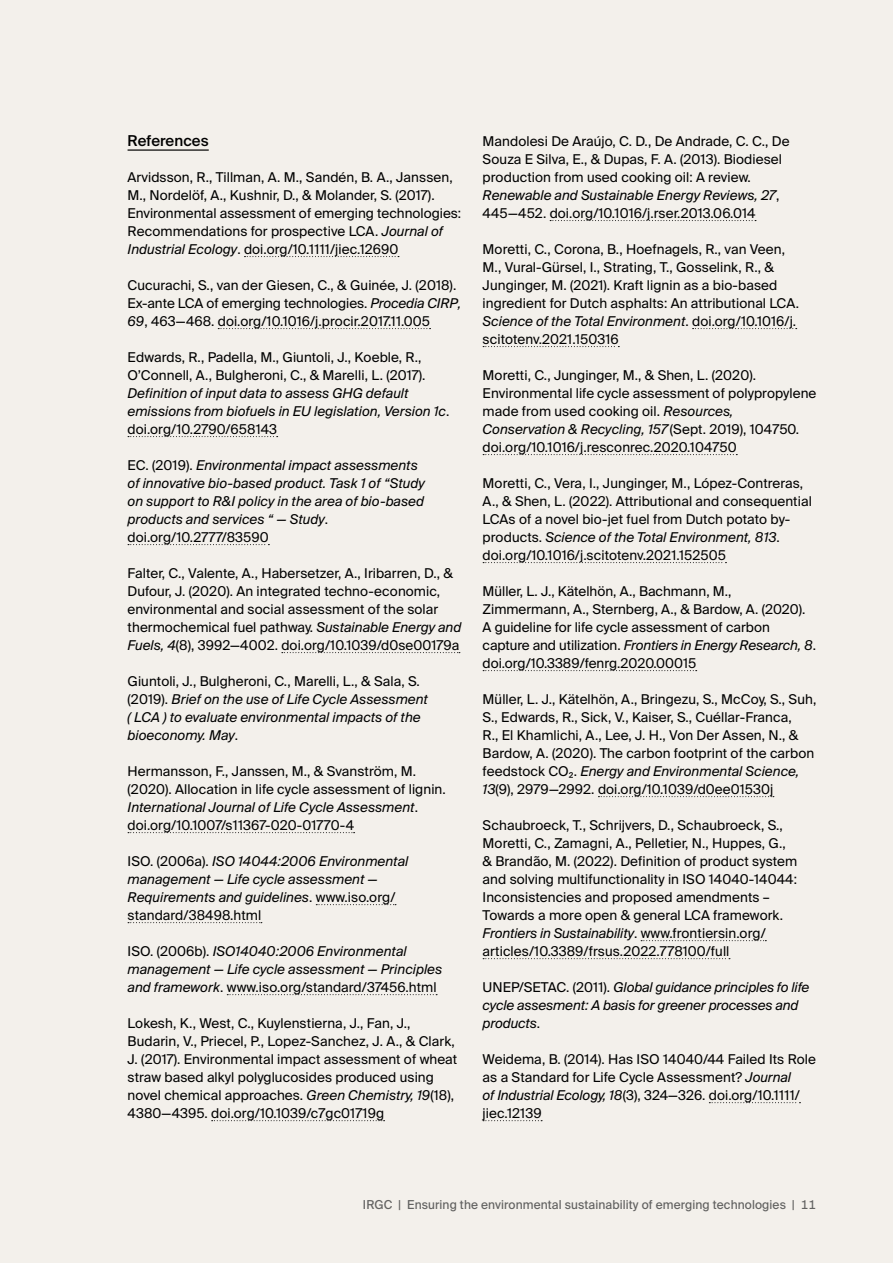
<style>
.page{position:relative;width:893px;height:1263px;background:#f3f0eb}
.page>*{position:absolute;margin:0;border:0;box-sizing:border-box;transform-origin:0 0}
.t1{font:500 15px "Suisse Intl";letter-spacing:.005em;color:#000}
.t2{font:13.5px/18px "Suisse Intl";letter-spacing:.005em;color:#000}
.t3{font:italic 13.5px/18px "Suisse Intl";letter-spacing:.005em;color:#000}
.t4{font:12.3px "Suisse Intl";letter-spacing:.01em;color:#626261}
.s1{font-style:italic}
.s2{font-style:normal}
</style>
<div class="page">
<hr style="left:128px;top:149px;width:81px;height:2px;background:#000">
<svg style="left:244px;top:256px;width:155px;height:1px"></svg>
<svg style="left:218px;top:328px;width:213px;height:1px"></svg>
<svg style="left:128px;top:436px;width:150px;height:1px"></svg>
<svg style="left:128px;top:544px;width:141px;height:1px"></svg>
<svg style="left:282px;top:652px;width:178px;height:1px"></svg>
<svg style="left:128px;top:832px;width:227px;height:1px"></svg>
<svg style="left:316px;top:904px;width:80px;height:1px"></svg>
<svg style="left:128px;top:922px;width:134px;height:1px"></svg>
<svg style="left:227px;top:994px;width:210px;height:1px"></svg>
<svg style="left:212px;top:1120px;width:173px;height:1px"></svg>
<svg style="left:550px;top:220px;width:206px;height:1px"></svg>
<svg style="left:693px;top:328px;width:104px;height:1px"></svg>
<svg style="left:483px;top:346px;width:136px;height:1px"></svg>
<svg style="left:483px;top:454px;width:254px;height:1px"></svg>
<svg style="left:483px;top:562px;width:243px;height:1px"></svg>
<svg style="left:483px;top:670px;width:214px;height:1px"></svg>
<svg style="left:598px;top:796px;width:176px;height:1px"></svg>
<svg style="left:641px;top:940px;width:125px;height:1px"></svg>
<svg style="left:483px;top:958px;width:247px;height:1px"></svg>
<svg style="left:709px;top:1102px;width:91px;height:1px"></svg>
<svg style="left:483px;top:1120px;width:59px;height:1px"></svg>
<p class="t1" style="left:128px;top:132px;width:83px">References</p>
<p class="t2" style="left:128px;top:168px;width:335px">Arvidsson, R., Tillman, A. M., Sandén, B. A., Janssen, M., Nordelöf, A., Kushnir, D., &amp; Molander, S. (2017).<br>Environmental assessment of emerging technologies:<br>Recommendations for prospective LCA. <span class="s1">Journal of Industrial Ecology</span>. doi.org/10.1111/jiec.12690</p>
<p class="t2" style="left:128px;top:276px;width:335px">Cucurachi, S., van der Giesen, C., &amp; Guinée, J. (2018).<br>Ex-ante LCA of emerging technologies. <span class="s1">Procedia CIRP,<br>69</span>, 463—468. doi.org/10.1016/j.procir.2017.11.005</p>
<p class="t2" style="left:128px;top:348px;width:299px">Edwards, R., Padella, M., Giuntoli, J., Koeble, R.,<br>O’Connell, A., Bulgheroni, C., &amp; Marelli, L. (2017).</p>
<p class="t3" style="left:128px;top:384px;width:323px">Definition of input data to assess GHG default emissions from biofuels in EU legislation, Version 1c<span class="s2">. doi.org/10.2790/658143</span></p>
<p class="t3" style="left:128px;top:456px;width:299px"><span class="s2">EC. (2019).</span> Environmental impact assessments of innovative bio-based product. Task 1 of “Study on support to R&amp;I policy in the area of bio-based products and services “ — Study<span class="s2">. doi.org/10.2777/83590</span></p>
<p class="t2" style="left:128px;top:564px;width:335px">Falter, C., Valente, A., Habersetzer, A., Iribarren, D., &amp; Dufour, J. (2020). An integrated techno-economic, environmental and social assessment of the solar thermochemical fuel pathway. <span class="s1">Sustainable Energy and Fuels, 4</span>(8), 3992—4002. doi.org/10.1039/d0se00179a</p>
<p class="t3" style="left:128px;top:672px;width:302px"><span class="s2">Giuntoli, J., Bulgheroni, C., Marelli, L., &amp; Sala, S. (2019).</span> Brief on the use of Life Cycle Assessment ( LCA ) to evaluate environmental impacts of the bioeconomy. May<span class="s2">.</span></p>
<p class="t2" style="left:128px;top:762px;width:320px">Hermansson, F., Janssen, M., &amp; Svanström, M. (2020). Allocation in life cycle assessment of lignin.<br><span class="s1">International Journal of Life Cycle Assessment</span>. doi.org/10.1007/s11367-020-01770-4</p>
<p class="t3" style="left:128px;top:852px;width:282px"><span class="s2">ISO. (2006a).</span> ISO 14044:2006 Environmental management — Life cycle assessment — Requirements and guidelines<span class="s2">. www.iso.org/ standard/38498.html</span></p>
<p class="t3" style="left:128px;top:942px;width:316px"><span class="s2">ISO. (2006b).</span> ISO14040:2006 Environmental management — Life cycle assessment — Principles and framework<span class="s2">. www.iso.org/standard/37456.html</span></p>
<p class="t2" style="left:128px;top:1014px;width:331px">Lokesh, K., West, C., Kuylenstierna, J., Fan, J., Budarin, V., Priecel, P., Lopez-Sanchez, J. A., &amp; Clark, J. (2017). Environmental impact assessment of wheat straw based alkyl polyglucosides produced using novel chemical approaches. <span class="s1">Green Chemistry, 19</span>(18), 4380—4395. doi.org/10.1039/c7gc01719g</p>
<p class="t2" style="left:483px;top:132px;width:308px">Mandolesi De Araújo, C. D., De Andrade, C. C., De Souza E Silva, E., &amp; Dupas, F. A. (2013). Biodiesel production from used cooking oil: A review.<br><span class="s1">Renewable and Sustainable Energy Reviews, 27</span>, 445—452. doi.org/10.1016/j.rser.2013.06.014</p>
<p class="t2" style="left:483px;top:240px;width:318px">Moretti, C., Corona, B., Hoefnagels, R., van Veen, M., Vural-Gürsel, I., Strating, T., Gosselink, R., &amp; Junginger, M. (2021). Kraft lignin as a bio-based ingredient for Dutch asphalts: An attributional LCA.<br><span class="s1">Science of the Total Environment</span>. doi.org/10.1016/j. scitotenv.2021.150316</p>
<p class="t2" style="left:483px;top:366px;width:335px">Moretti, C., Junginger, M., &amp; Shen, L. (2020).<br>Environmental life cycle assessment of polypropylene made from used cooking oil. <span class="s1">Resources, Conservation &amp; Recycling, 157</span> (Sept. 2019), 104750. doi.org/10.1016/j.resconrec.2020.104750</p>
<p class="t2" style="left:483px;top:474px;width:331px">Moretti, C., Vera, I., Junginger, M., López-Contreras, A., &amp; Shen, L. (2022). Attributional and consequential LCAs of a novel bio-jet fuel from Dutch potato by&shy;products. <span class="s1">Science of the Total Environment, 813</span>. doi.org/10.1016/j.scitotenv.2021.152505</p>
<p class="t2" style="left:483px;top:582px;width:335px">Müller, L. J., Kätelhön, A., Bachmann, M., Zimmermann, A., Sternberg, A., &amp; Bardow, A. (2020).<br>A guideline for life cycle assessment of carbon capture and utilization. <span class="s1">Frontiers in Energy Research, 8</span>. doi.org/10.3389/fenrg.2020.00015</p>
<p class="t2" style="left:483px;top:690px;width:335px">Müller, L. J., Kätelhön, A., Bringezu, S., McCoy, S., Suh, S., Edwards, R., Sick, V., Kaiser, S., Cuéllar-Franca,<br>R., El Khamlichi, A., Lee, J. H., Von Der Assen, N., &amp; Bardow, A. (2020). The carbon footprint of the carbon feedstock CO2. <span class="s1">Energy and Environmental Science, 13</span>(9), 2979—2992. doi.org/10.1039/d0ee01530j</p>
<p class="t2" style="left:483px;top:816px;width:316px">Schaubroeck, T., Schrijvers, D., Schaubroeck, S., Moretti, C., Zamagni, A., Pelletier, N., Huppes, G., &amp; Brandão, M. (2022). Definition of product system and solving multifunctionality in ISO 14040-14044:<br>Inconsistencies and proposed amendments – Towards a more open &amp; general LCA framework.<br><span class="s1">Frontiers in Sustainability</span>. www.frontiersin.org/ articles/10.3389/frsus.2022.778100/full</p>
<p class="t3" style="left:483px;top:978px;width:328px"><span class="s2">UNEP/SETAC. (2011).</span> Global guidance principles fo life cycle assesment: A basis for greener processes and products<span class="s2">.</span></p>
<p class="t2" style="left:483px;top:1050px;width:335px">Weidema, B. (2014). Has ISO 14040/44 Failed Its Role as a Standard for Life Cycle Assessment? <span class="s1">Journal<br>of Industrial Ecology, 18</span>(3), 324—326. doi.org/10.1111/ jiec.12139</p>
<p class="t4" style="left:363px;top:1198px;width:455px">IRGC | Ensuring the environmental sustainability of emerging technologies | 11</p>
</div>
